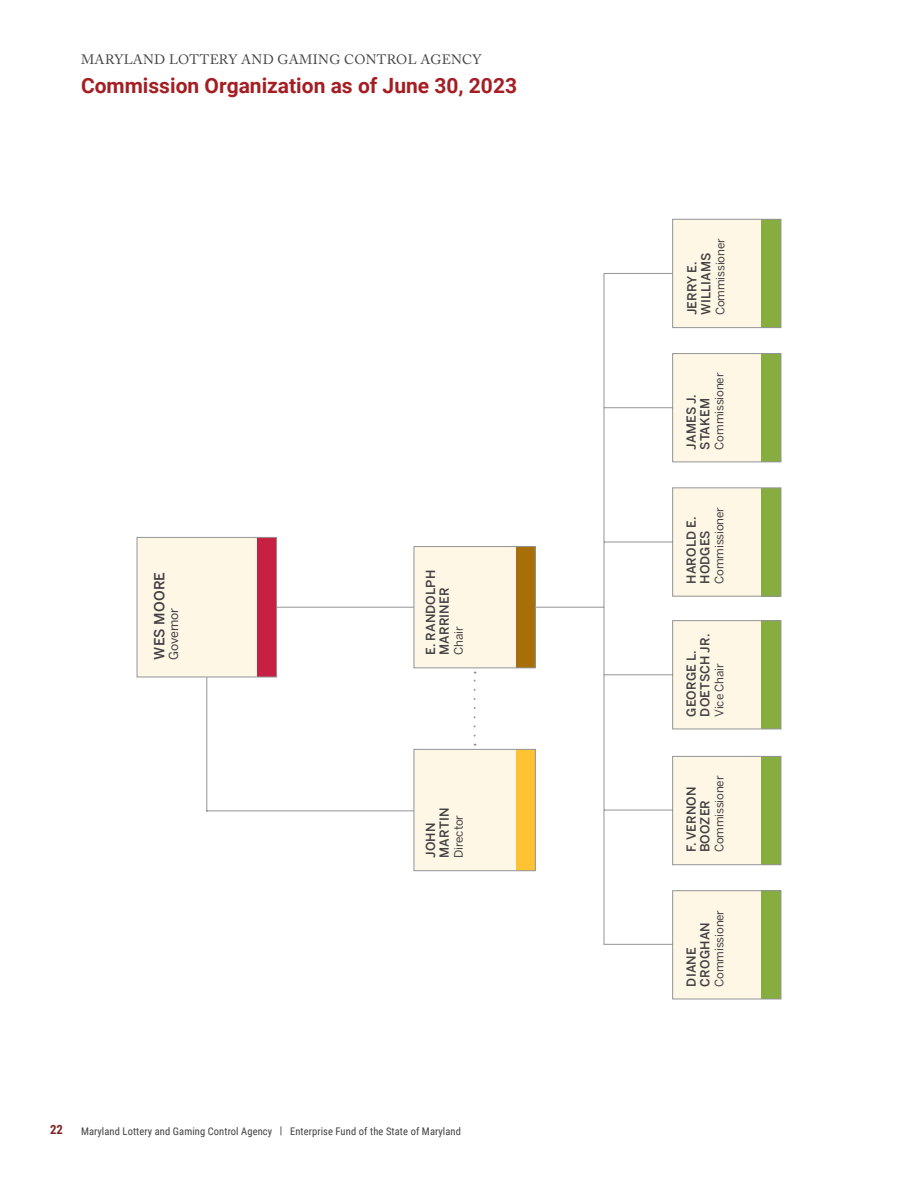
<style>
.page{position:relative;width:918px;height:1188px;background:#fff}
.page>*{position:absolute;margin:0;border:0;box-sizing:border-box;transform-origin:0 0}
.t1{font:700 21px "Roboto";color:#a41e23}
.t2{font:500 13.95px "Benton Sans";letter-spacing:.01em;color:#414042}
.t3{font:13.5px "Adobe Caslon Pro";letter-spacing:.025em;color:#414042}
.t4{font:700 12.75px "Roboto Condensed";color:#7d2726}
.t5{font:500 12.45px/14px "Benton Sans";letter-spacing:.01em;color:#414042}
.t6{font:12.45px "Benton Sans";letter-spacing:-.015em;color:#414042}
.t7{font:11.7px "Benton Sans";letter-spacing:-.015em;color:#414042}
.t8{font:10.5px "Roboto Condensed";letter-spacing:.01em;color:#414042}
</style>
<div class="page">
<svg style="left:137px;top:219px;width:644px;height:780px"></svg>
<p class="t3" style="left:81px;top:51px;width:402px">MARYLAND LOTTERY AND GAMING CONTROL AGENCY</p>
<h1 class="t1" style="left:81px;top:71px;width:438px">Commission Organization as of June 30, 2023</h1>
<p class="t2" style="left:151px;top:660px;width:89px;rotate:-90deg">WES MOORE</p>
<p class="t6" style="left:166px;top:660px;width:54px;rotate:-90deg">Governor</p>
<p class="t5" style="left:423px;top:655px;width:86px;rotate:-90deg">E. RANDOLPH<br>MARRINER</p>
<p class="t7" style="left:452px;top:655px;width:30px;rotate:-90deg">Chair</p>
<p class="t5" style="left:423px;top:858px;width:51px;rotate:-90deg">JOHN<br>MARTIN</p>
<p class="t7" style="left:452px;top:858px;width:44px;rotate:-90deg">Director</p>
<p class="t4" style="left:50px;top:1121px;width:14px">22</p>
<p class="t8" style="left:81px;top:1124px;width:381px">Maryland Lottery and Gaming Control Agency | Enterprise Fund of the State of Maryland</p>
<p class="t7" style="left:713px;top:315px;width:78px;rotate:-90deg">Commissioner</p>
<p class="t5" style="left:685px;top:315px;width:64px;rotate:-90deg">JERRY E.<br>WILLIAMS</p>
<p class="t7" style="left:712px;top:450px;width:78px;rotate:-90deg">Commissioner</p>
<p class="t5" style="left:684px;top:450px;width:57px;rotate:-90deg">JAMES J.<br>STAKEM</p>
<p class="t5" style="left:684px;top:584px;width:69px;rotate:-90deg">HAROLD E.<br>HODGES</p>
<p class="t7" style="left:712px;top:584px;width:78px;rotate:-90deg">Commissioner</p>
<p class="t5" style="left:684px;top:717px;width:84px;rotate:-90deg">GEORGE L.<br>DOETSCH JR.</p>
<p class="t7" style="left:712px;top:717px;width:55px;rotate:-90deg">Vice Chair</p>
<p class="t5" style="left:684px;top:852px;width:67px;rotate:-90deg">F. VERNON<br>BOOZER</p>
<p class="t7" style="left:712px;top:852px;width:78px;rotate:-90deg">Commissioner</p>
<p class="t7" style="left:712px;top:987px;width:78px;rotate:-90deg">Commissioner</p>
<p class="t5" style="left:684px;top:987px;width:66px;rotate:-90deg">DIANE<br>CROGHAN</p>
</div>
